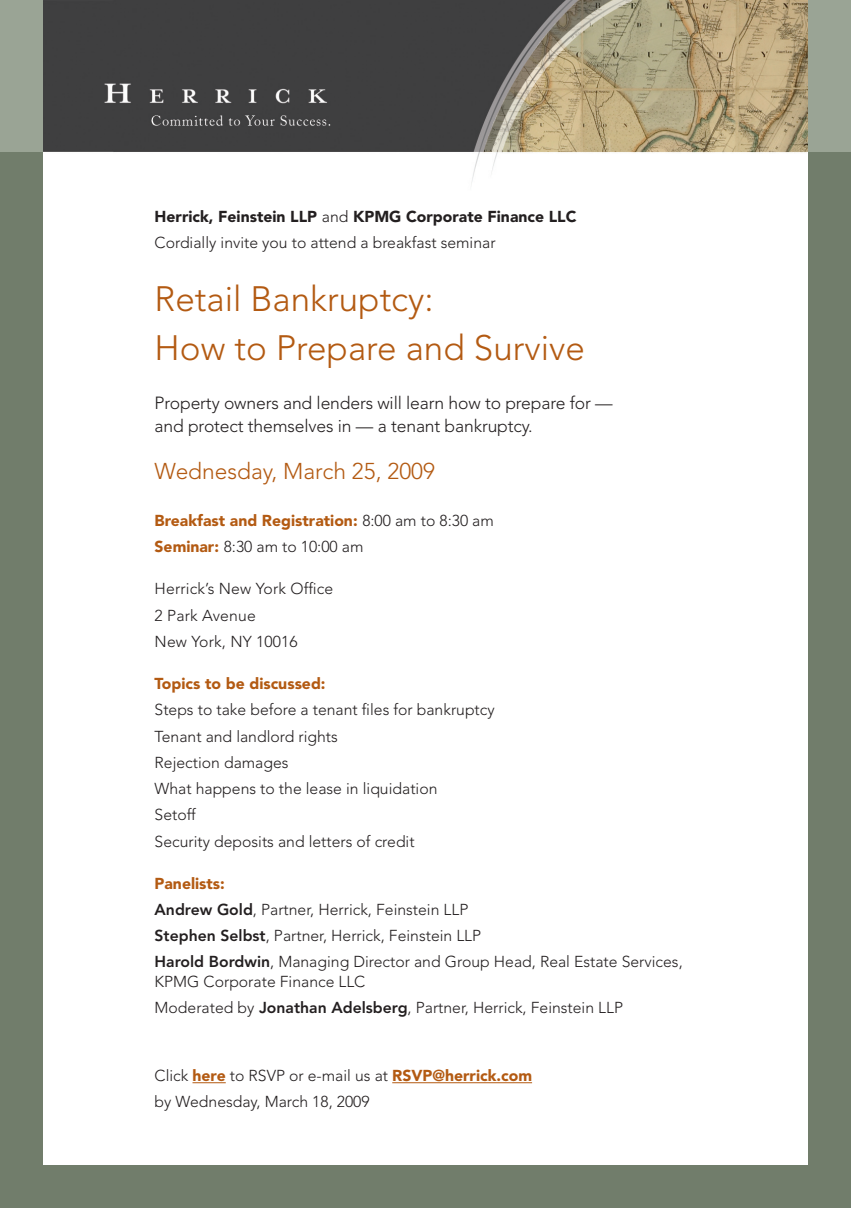
<style>
.page{position:relative;width:851px;height:1208px;background:#fff}
.page>*{position:absolute;margin:0;border:0;box-sizing:border-box;transform-origin:0 0}
.t1{font:300 35px/49px "Avenir";color:#b35a12}
.t2{font:300 22.75px "Avenir";color:#b35a12}
.t3{font:300 17.5px/22.8px "Avenir";letter-spacing:-.01em;color:#231f20}
.t4{font:300 15.75px/26.2px "Avenir";color:#231f20}
.t5{font:900 15.75px/26.2px "Avenir";color:#b35a12}
.s1{font-weight:900}
.s2{font-weight:300;color:#231f20}
.s3{font-weight:900;color:#b35a12}
.s4{font-weight:800}
</style>
<div class="page">
<hr style="left:192px;top:1082px;width:34px;height:1px;background:#b35a12">
<hr style="left:392px;top:1082px;width:140px;height:1px;background:#b35a12">
<img style="left:42px;top:0;width:766px;height:192px">
<div style="left:0;top:151px;width:42px;height:1057px;background:#717d6b"></div>
<div style="left:808px;top:150px;width:42px;height:1058px;background:#717d6b"></div>
<div style="left:0;top:0;width:42px;height:152px;background:#9aa495"></div>
<div style="left:808px;top:0;width:42px;height:152px;background:#9aa495"></div>
<div style="left:0;top:1166px;width:850px;height:42px;background:#717d6b"></div>
<p class="t4" style="left:154px;top:203px;width:423px"><span class="s1">Herrick, Feinstein LLP</span> and <span class="s1">KPMG Corporate Finance LLC<br></span>Cordially invite you to attend a breakfast seminar</p>
<p class="t1" style="left:154px;top:274px;width:432px">Retail Bankruptcy:<br>How to Prepare and Survive</p>
<p class="t3" style="left:154px;top:391px;width:459px">Property owners and lenders will learn how to prepare for — and protect themselves in — a tenant bankruptcy.</p>
<p class="t2" style="left:154px;top:458px;width:282px">Wednesday, March 25, 2009</p>
<p class="t5" style="left:154px;top:507px;width:341px">Breakfast and Registration: <span class="s2">8:00 am to 8:30 am<br></span>Seminar: <span class="s2">8:30 am to 10:00 am</span></p>
<p class="t4" style="left:154px;top:576px;width:180px">Herrick’s New York Office<br>2 Park Avenue<br>New York, NY 10016</p>
<p class="t4" style="left:154px;top:670px;width:341px"><span class="s3">Topics to be discussed:<br></span>Steps to take before a tenant files for bankruptcy<br>Tenant and landlord rights<br>Rejection damages<br>What happens to the lease in liquidation</p>
<p class="t4" style="left:154px;top:801px;width:43px">Setoff</p>
<p class="t4" style="left:154px;top:828px;width:261px">Security deposits and letters of credit</p>
<p class="t5" style="left:154px;top:869px;width:72px">Panelists:</p>
<p class="t4" style="left:154px;top:896px;width:315px"><span class="s4">Andrew Gold</span>, Partner, Herrick, Feinstein LLP</p>
<p class="t4" style="left:154px;top:922px;width:328px"><span class="s4">Stephen Selbst</span>, Partner, Herrick, Feinstein LLP</p>
<p class="t4" style="left:154px;top:952px;width:529px;line-height:19.2px"><span class="s4">Harold Bordwin</span>, Managing Director and Group Head, Real Estate Services,<br>KPMG Corporate Finance LLC</p>
<p class="t4" style="left:154px;top:994px;width:470px">Moderated by <span class="s4">Jonathan Adelsberg</span>, Partner, Herrick, Feinstein LLP</p>
<p class="t4" style="left:154px;top:1062px;width:379px">Click <span class="s3">here</span> to RSVP or e-mail us at <span class="s3">RSVP@herrick.com </span>by Wednesday, March 18, 2009</p>
</div>
